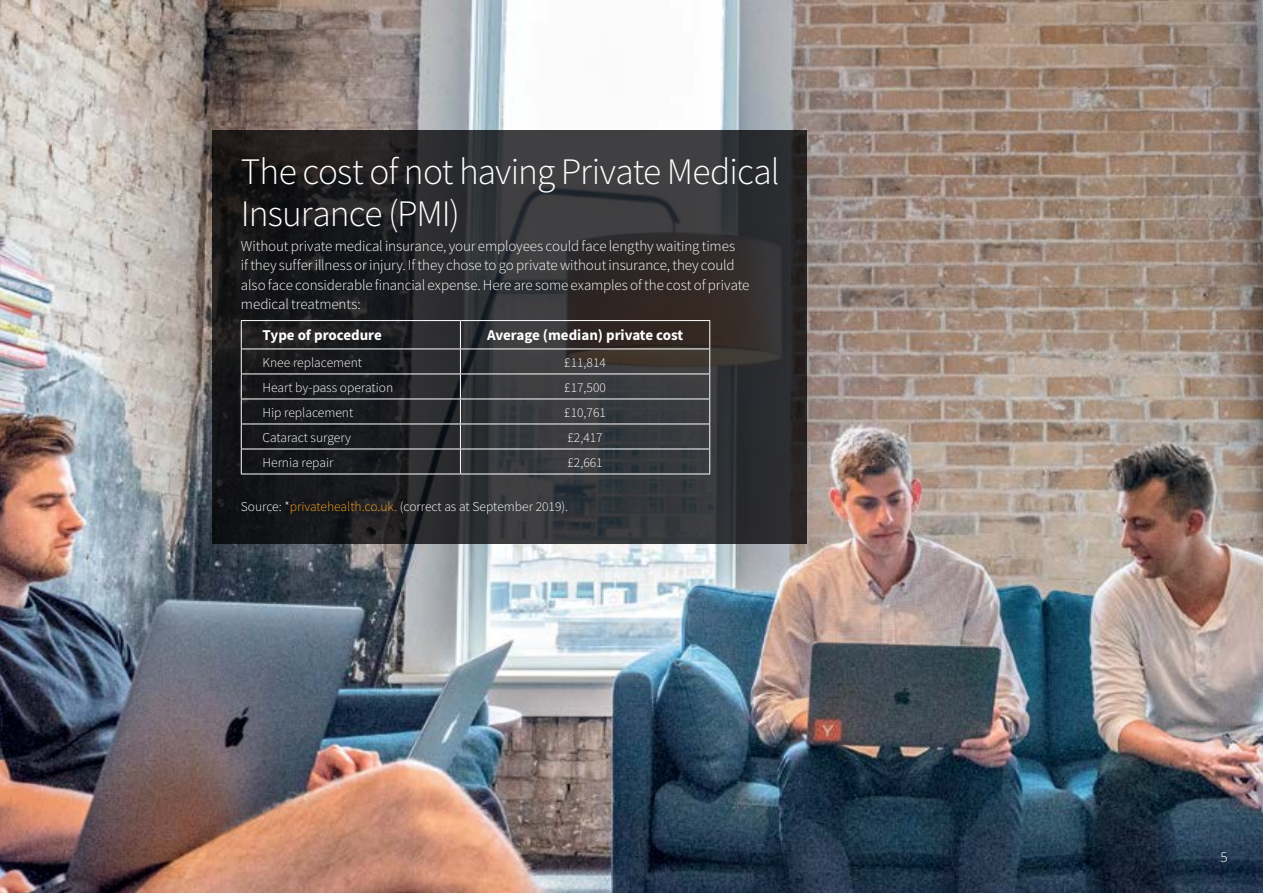
<style>
.page{position:relative;width:1263px;height:893px;background:#fff}
.page>*{position:absolute;margin:0;border:0;box-sizing:border-box;transform-origin:0 0}
.t1{font:300 37.35px/42px "Source Sans Pro";letter-spacing:-.025em;color:#fff}
.t2{font:300 15px/19.5px "Source Sans Pro";letter-spacing:-.01em;color:#fff}
.t3{font:700 15px "Source Sans Pro";color:#fff}
.t4{font:300 13.5px "Source Sans Pro";color:#fff}
.s1{color:#f9a01b}
</style>
<div class="page">
<img style="left:0;top:0;width:1263px;height:893px">
<svg style="left:213px;top:130px;width:594px;height:414px;background:#2b2b2d"></svg>
<hr style="left:241px;top:320px;width:219px;height:1px;background:#fff">
<hr style="left:460px;top:320px;width:250px;height:1px;background:#fff">
<hr style="left:241px;top:349px;width:219px;height:1px;background:#fff">
<hr style="left:460px;top:349px;width:250px;height:1px;background:#fff">
<hr style="left:241px;top:374px;width:219px;height:1px;background:#fff">
<hr style="left:460px;top:374px;width:250px;height:1px;background:#fff">
<hr style="left:241px;top:399px;width:219px;height:1px;background:#fff">
<hr style="left:460px;top:399px;width:250px;height:1px;background:#fff">
<hr style="left:241px;top:424px;width:219px;height:1px;background:#fff">
<hr style="left:460px;top:424px;width:250px;height:1px;background:#fff">
<hr style="left:241px;top:449px;width:219px;height:1px;background:#fff">
<svg style="left:241px;top:321px;width:1px;height:153px"></svg>
<hr style="left:460px;top:449px;width:250px;height:1px;background:#fff">
<svg style="left:460px;top:321px;width:1px;height:153px"></svg>
<svg style="left:709px;top:321px;width:1px;height:153px"></svg>
<hr style="left:241px;top:474px;width:219px;height:1px;background:#fff">
<hr style="left:460px;top:474px;width:250px;height:1px;background:#fff">
<h1 class="t1" style="left:241px;top:150px;width:540px">The cost of not having Private Medical<br>Insurance (PMI)</h1>
<p class="t2" style="left:241px;top:236px;width:510px">Without private medical insurance, your employees could face lengthy waiting times<br>if they suffer illness or injury. If they chose to go private without insurance, they could also face considerable financial expense. Here are some examples of the cost of private medical treatments:</p>
<p class="t3" style="left:263px;top:325px;width:121px">Type of procedure</p>
<p class="t3" style="left:487px;top:325px;width:198px">Average (median) private cost</p>
<p class="t4" style="left:263px;top:354px;width:101px">Knee replacement</p>
<p class="t4" style="left:564px;top:354px;width:43px">£11,814</p>
<p class="t4" style="left:263px;top:379px;width:132px">Heart by-pass operation</p>
<p class="t4" style="left:564px;top:379px;width:43px">£17,500</p>
<p class="t4" style="left:263px;top:404px;width:92px">Hip replacement</p>
<p class="t4" style="left:564px;top:404px;width:43px">£10,761</p>
<p class="t4" style="left:263px;top:429px;width:90px">Cataract surgery</p>
<p class="t4" style="left:567px;top:429px;width:37px">£2,417</p>
<p class="t4" style="left:263px;top:454px;width:72px">Hernia repair</p>
<p class="t4" style="left:567px;top:454px;width:37px">£2,661</p>
<p class="t4" style="left:241px;top:498px;width:329px">Source: *<span class="s1">privatehealth.co.uk.</span> (correct as at September 2019).</p>
<p class="t2" style="left:1220px;top:847px;width:9px">5</p>
</div>
